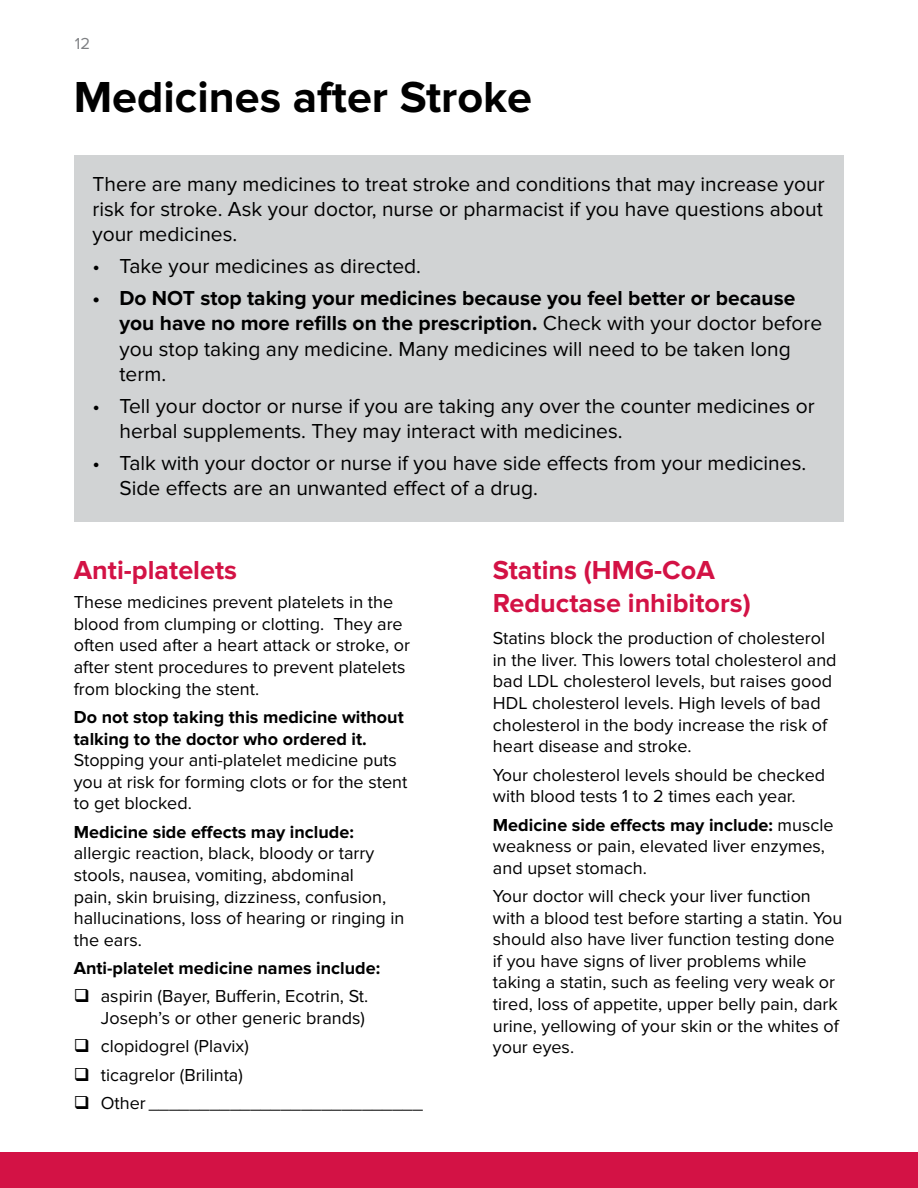
<style>
.page{position:relative;width:918px;height:1188px;background:#fff}
.page>*{position:absolute;margin:0;border:0;box-sizing:border-box;transform-origin:0 0}
.t1{font:700 45px "Proxima Nova";color:#000}
.t2{font:700 27px/32.4px "Proxima Nova";color:#d31245}
.t3{font:21px/25.2px "Proxima Nova";color:#000}
.t4{font:700 21px/25.2px "Proxima Nova";color:#000}
.t5{font:18px/21.6px "Proxima Nova";color:#000}
.t6{font:700 18px/21.6px "Proxima Nova";color:#000}
.t7{font:16.5px "Proxima Nova";color:#7e8083}
.s1{font-weight:400}
.s2{font-weight:700}
</style>
<div class="page">
<div style="left:0;top:1152px;width:918px;height:36px;background:#d31245"></div>
<div style="left:74px;top:156px;width:769px;height:366px;background:#d1d3d4"></div>
<p class="t7" style="left:75px;top:34px;width:17px">12</p>
<h1 class="t1" style="left:74px;top:71px;width:460px">Medicines after Stroke</h1>
<p class="t3" style="left:92px;top:172px;width:734px;text-align:justify">There are many medicines to treat stroke and conditions that may increase your risk for stroke. Ask your doctor, nurse or pharmacist if you have questions about your medicines.</p>
<p class="t3" style="left:92px;top:254px;width:330px">• Take your medicines as directed.</p>
<p class="t4" style="left:119px;top:286px;width:704px;text-indent:-27px">• Do NOT stop taking your medicines because you feel better or because you have no more refills on the prescription. <span class="s1">Check with your doctor before you stop taking any medicine. Many medicines will need to be taken long term.</span></p>
<p class="t3" style="left:119px;top:393px;width:697px;text-indent:-27px">• Tell your doctor or nurse if you are taking any over the counter medicines or herbal supplements. They may interact with medicines.</p>
<p class="t3" style="left:119px;top:451px;width:688px;text-indent:-27px">• Talk with your doctor or nurse if you have side effects from your medicines.<br>Side effects are an unwanted effect of a drug.</p>
<h2 class="t2" style="left:74px;top:555px;width:165px">Anti-platelets</h2>
<p class="t5" style="left:74px;top:592px;width:338px">These medicines prevent platelets in the blood from clumping or clotting. They are often used after a heart attack or stroke, or after stent procedures to prevent platelets from blocking the stent.</p>
<p class="t6" style="left:74px;top:707px;width:331px">Do not stop taking this medicine without talking to the doctor who ordered it.</p>
<p class="t5" style="left:74px;top:750px;width:335px">Stopping your anti-platelet medicine puts you at risk for forming clots or for the stent to get blocked.</p>
<p class="t6" style="left:74px;top:821px;width:282px">Medicine side effects may include:</p>
<p class="t5" style="left:74px;top:843px;width:332px">allergic reaction, black, bloody or tarry stools, nausea, vomiting, abdominal<br>pain, skin bruising, dizziness, confusion, hallucinations, loss of hearing or ringing in the ears.</p>
<p class="t6" style="left:74px;top:958px;width:308px">Anti-platelet medicine names include:</p>
<p class="t5" style="left:101px;top:986px;width:269px">aspirin (Bayer, Bufferin, Ecotrin, St.<br>Joseph’s or other generic brands)</p>
<p class="t5" style="left:101px;top:1032px;width:324px;line-height:28.3px">clopidogrel (Plavix)<br>ticagrelor (Brilinta)<br>Other ___________________________</p>
<h2 class="t2" style="left:493px;top:555px;width:259px">Statins (HMG-CoA<br>Reductase inhibitors)</h2>
<p class="t5" style="left:493px;top:628px;width:345px">Statins block the production of cholesterol in the liver. This lowers total cholesterol and bad LDL cholesterol levels, but raises good HDL cholesterol levels. High levels of bad cholesterol in the body increase the risk of heart disease and stroke.</p>
<p class="t5" style="left:493px;top:764px;width:334px">Your cholesterol levels should be checked with blood tests 1 to 2 times each year.</p>
<p class="t5" style="left:493px;top:814px;width:342px"><span class="s2">Medicine side effects may include:</span> muscle weakness or pain, elevated liver enzymes, and upset stomach.</p>
<p class="t5" style="left:493px;top:886px;width:351px">Your doctor will check your liver function with a blood test before starting a statin. You should also have liver function testing done if you have signs of liver problems while taking a statin, such as feeling very weak or tired, loss of appetite, upper belly pain, dark urine, yellowing of your skin or the whites of your eyes.</p>
</div>
